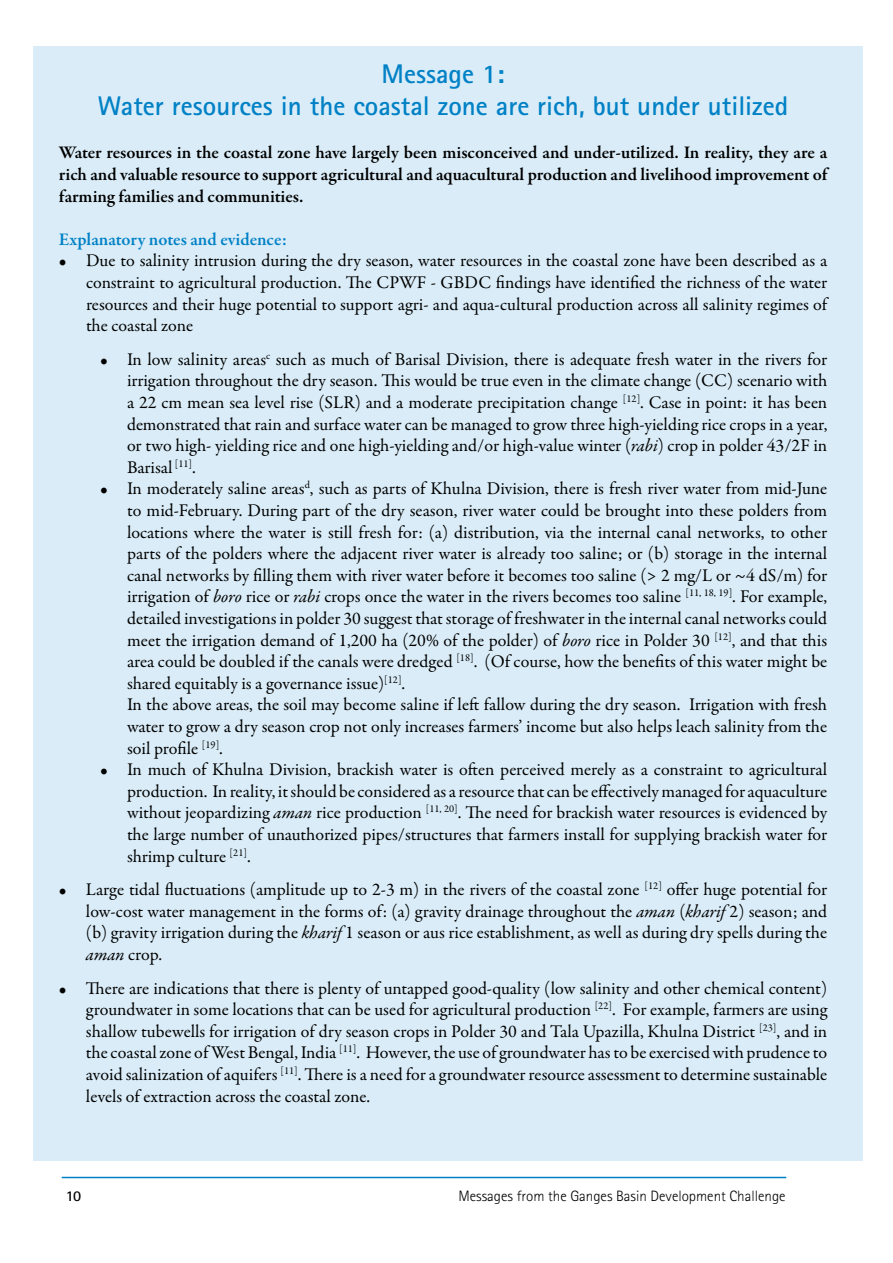
<style>
.page{position:relative;width:893px;height:1263px;background:#fff}
.page>*{position:absolute;margin:0;border:0;box-sizing:border-box;transform-origin:0 0}
.t1{font:700 27px/32.4px "Rotis Sans Serif Pro";color:#0081c6;text-align:center}
.t2{font:18px/21.6px "Garamond Premr Pro";color:#000;text-align:justify}
.t3{font:600 18px/21.6px "Garamond Premr Pro";letter-spacing:-.005em;color:#000;text-align:justify}
.t4{font:600 18px "Garamond Premr Pro";color:#0081c6}
.t5{font:300 15px "Rotis Sans Serif Pro";color:#000}
.t6{font:700 15px "Rotis Sans Serif Pro";color:#000}
.s1{font-style:italic}
</style>
<div class="page">
<hr style="left:62px;top:1177px;width:724px;height:1px;background:#0081c6">
<div style="left:34px;top:47px;width:829px;height:1114px;background:#d9ecf7"></div>
<h1 class="t1" style="left:98px;top:57px;width:692px">Message 1:<br>Water resources in the coastal zone are rich, but under utilized</h1>
<p class="t3" style="left:59px;top:142px;width:770px">Water resources in the coastal zone have largely been misconceived and under-utilized. In reality, they are a rich and valuable resource to support agricultural and aquacultural production and livelihood improvement of farming families and communities.</p>
<p class="t4" style="left:59px;top:228px;width:230px">Explanatory notes and evidence:</p>
<p class="t2" style="left:86px;top:250px;width:743px;text-indent:-27px">• Due to salinity intrusion during the dry season, water resources in the coastal zone have been described as a constraint to agricultural production. The CPWF - GBDC findings have identified the richness of the water resources and their huge potential to support agri- and aqua-cultural production across all salinity regimes of the coastal zone</p>
<p class="t2" style="left:127px;top:349px;width:702px;text-indent:-27px">• In low salinity areas<sup>c</sup> such as much of Barisal Division, there is adequate fresh water in the rivers for irrigation throughout the dry season. This would be true even in the climate change (CC) scenario with a 22 cm mean sea level rise (SLR) and a moderate precipitation change <sup>[12]</sup>. Case in point: it has been demonstrated that rain and surface water can be managed to grow three high-yielding rice crops in a year, or two high- yielding rice and one high-yielding and/or high-value winter (<span class="s1">rabi</span>) crop in polder 43/2F in Barisal <sup>[11]</sup>.</p>
<p class="t2" style="left:127px;top:478px;width:702px;text-align:left;text-indent:-27px">• In moderately saline areas<sup>d</sup>, such as parts of Khulna Division, there is fresh river water from mid-June to mid-February. During part of the dry season, river water could be brought into these polders from locations where the water is still fresh for: (a) distribution, via the internal canal networks, to other parts of the polders where the adjacent river water is already too saline; or (b) storage in the internal canal networks by filling them with river water before it becomes too saline (&gt; 2 mg/L or ~4 dS/m) for irrigation of <span class="s1">boro</span> rice or <span class="s1">rabi</span> crops once the water in the rivers becomes too saline <sup>[11,</sup> <sup>18,</sup> <sup>19]</sup>. For example, detailed investigations in polder 30 suggest that storage of freshwater in the internal canal networks could meet the irrigation demand of 1,200 ha (20% of the polder) of <span class="s1">boro</span> rice in Polder 30 <sup>[12]</sup>, and that this area could be doubled if the canals were dredged <sup>[18]</sup>. (Of course, how the benefits of this water might be shared equitably is a governance issue)<sup>[12]</sup>.<br>In the above areas, the soil may become saline if left fallow during the dry season. Irrigation with fresh water to grow a dry season crop not only increases farmers’ income but also helps leach salinity from the soil profile <sup>[19]</sup>.</p>
<p class="t2" style="left:127px;top:759px;width:702px;text-indent:-27px">• In much of Khulna Division, brackish water is often perceived merely as a constraint to agricultural production. In reality, it should be considered as a resource that can be effectively managed for aquaculture without jeopardizing <span class="s1">aman</span> rice production <sup>[11,</sup> <sup>20]</sup>. The need for brackish water resources is evidenced by the large number of unauthorized pipes/structures that farmers install for supplying brackish water for shrimp culture <sup>[21]</sup>.</p>
<p class="t2" style="left:86px;top:879px;width:743px;text-indent:-27px">• Large tidal fluctuations (amplitude up to 2-3 m) in the rivers of the coastal zone <sup>[12]</sup> offer huge potential for low-cost water management in the forms of: (a) gravity drainage throughout the <span class="s1">aman</span> (<span class="s1">kharif</span> 2) season; and (b) gravity irrigation during the <span class="s1">kharif</span> 1 season or aus rice establishment, as well as during dry spells during the <span class="s1">aman</span> crop.</p>
<p class="t2" style="left:86px;top:977px;width:743px;text-indent:-27px">• There are indications that there is plenty of untapped good-quality (low salinity and other chemical content) groundwater in some locations that can be used for agricultural production <sup>[22]</sup>. For example, farmers are using shallow tubewells for irrigation of dry season crops in Polder 30 and Tala Upazilla, Khulna District <sup>[23]</sup>, and in the coastal zone of West Bengal, India <sup>[11]</sup>. However, the use of groundwater has to be exercised with prudence to avoid salinization of aquifers <sup>[11]</sup>. There is a need for a groundwater resource assessment to determine sustainable levels of extraction across the coastal zone.</p>
<p class="t6" style="left:66px;top:1186px;width:17px">10</p>
<p class="t5" style="left:458px;top:1187px;width:329px">Messages from the Ganges Basin Development Challenge</p>
</div>
